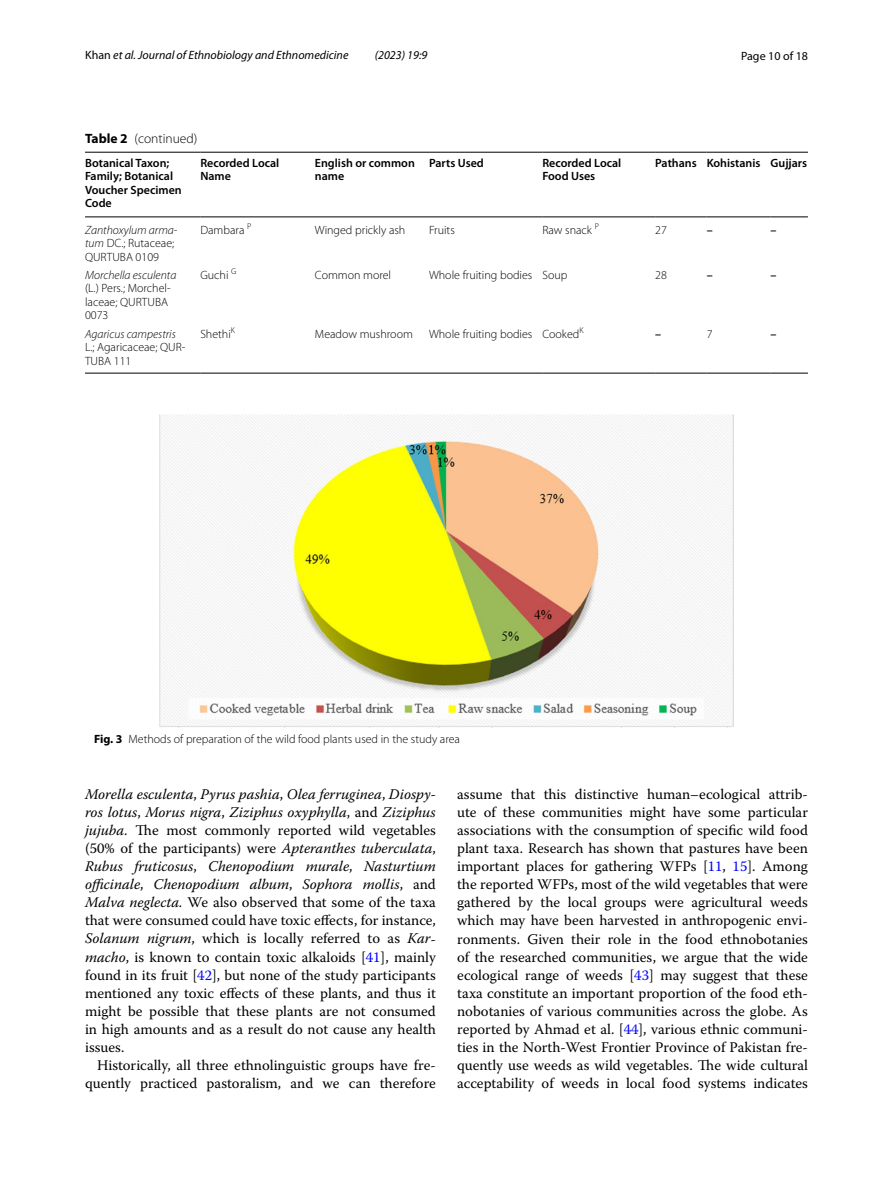
<style>
.page{position:relative;width:893px;height:1187px;background:#fff}
.page>*{position:absolute;margin:0;border:0;box-sizing:border-box;transform-origin:0 0}
.t1{font:14.7px/18px "Warnock Pro";color:#000;text-align:justify}
.t2{font:300 13.5px "Myriad Pro";color:#000}
.t3{font:300 12px/13.5px "Myriad Pro";color:#000}
.t4{font:600 12px/13.5px "Myriad Pro";color:#000}
.t5{font:italic 12px "Myriad Pro";color:#000}
.t6{font:italic 300 12px "Myriad Pro";color:#000}
.t7{font:12px "Myriad Pro";color:#000}
.s1{font-style:normal}
.s2{font-weight:700}
.s3{font-style:italic}
.s4{color:#00f}
</style>
<div class="page">
<hr style="left:85px;top:152px;width:115px;height:1px;background:#000">
<hr style="left:85px;top:217px;width:115px;height:1px;background:#000">
<hr style="left:200px;top:152px;width:115px;height:1px;background:#000">
<hr style="left:200px;top:217px;width:115px;height:1px;background:#000">
<hr style="left:315px;top:152px;width:114px;height:1px;background:#000">
<hr style="left:315px;top:217px;width:114px;height:1px;background:#000">
<hr style="left:429px;top:152px;width:113px;height:1px;background:#000">
<hr style="left:429px;top:217px;width:113px;height:1px;background:#000">
<hr style="left:542px;top:152px;width:113px;height:1px;background:#000">
<hr style="left:542px;top:217px;width:113px;height:1px;background:#000">
<hr style="left:655px;top:152px;width:52px;height:1px;background:#000">
<hr style="left:655px;top:217px;width:52px;height:1px;background:#000">
<hr style="left:707px;top:152px;width:63px;height:1px;background:#000">
<hr style="left:707px;top:217px;width:63px;height:1px;background:#000">
<hr style="left:770px;top:152px;width:38px;height:1px;background:#000">
<hr style="left:770px;top:217px;width:38px;height:1px;background:#000">
<hr style="left:85px;top:373px;width:115px;height:1px;background:#000">
<hr style="left:200px;top:373px;width:115px;height:1px;background:#000">
<hr style="left:315px;top:373px;width:114px;height:1px;background:#000">
<hr style="left:429px;top:373px;width:113px;height:1px;background:#000">
<hr style="left:542px;top:373px;width:113px;height:1px;background:#000">
<hr style="left:655px;top:373px;width:52px;height:1px;background:#000">
<hr style="left:707px;top:373px;width:63px;height:1px;background:#000">
<hr style="left:770px;top:373px;width:38px;height:1px;background:#000">
<img style="left:159px;top:414px;width:574px;height:313px">
<p class="t5" style="left:85px;top:48px;width:265px"><span class="s1">Khan</span> et al. Journal of Ethnobiology and Ethnomedicine</p>
<p class="t5" style="left:375px;top:48px;width:54px">(2023) 19:9</p>
<p class="t7" style="left:741px;top:48px;width:68px">Page 10 of 18</p>
<p class="t2" style="left:85px;top:131px;width:114px"><span class="s2">Table 2</span> (continued)</p>
<p class="t4" style="left:85px;top:155px;width:98px">Botanical Taxon;<br>Family; Botanical<br>Voucher Specimen<br>Code</p>
<p class="t4" style="left:200px;top:155px;width:81px">Recorded Local<br>Name</p>
<p class="t4" style="left:315px;top:155px;width:101px">English or common name</p>
<p class="t4" style="left:429px;top:155px;width:56px">Parts Used</p>
<p class="t4" style="left:542px;top:155px;width:81px">Recorded Local<br>Food Uses</p>
<p class="t4" style="left:655px;top:155px;width:154px">Pathans Kohistanis Gujjars</p>
<p class="t3" style="left:85px;top:223px;width:94px"><span class="s3">Zanthoxylum arma&shy;tum</span> DC.; Rutaceae;<br>QURTUBA 0109</p>
<p class="t3" style="left:200px;top:223px;width:52px">Dambara <sup>P</sup></p>
<p class="t3" style="left:315px;top:223px;width:92px">Winged prickly ash</p>
<p class="t3" style="left:429px;top:223px;width:27px">Fruits</p>
<p class="t3" style="left:542px;top:223px;width:58px">Raw snack <sup>P</sup></p>
<p class="t3" style="left:655px;top:223px;width:13px">27</p>
<p class="t4" style="left:707px;top:222px;width:7px">–</p>
<p class="t4" style="left:770px;top:222px;width:7px">–</p>
<p class="t6" style="left:85px;top:268px;width:93px">Morchella esculenta</p>
<p class="t3" style="left:85px;top:282px;width:87px">(L.) Pers.; Morchel&shy;laceae; QURTUBA<br>0073</p>
<p class="t3" style="left:200px;top:268px;width:38px">Guchi <sup>G</sup></p>
<p class="t3" style="left:315px;top:268px;width:78px">Common morel</p>
<p class="t3" style="left:429px;top:268px;width:140px">Whole fruiting bodies Soup</p>
<p class="t3" style="left:655px;top:268px;width:13px">28</p>
<p class="t4" style="left:707px;top:268px;width:7px">–</p>
<p class="t4" style="left:770px;top:268px;width:7px">–</p>
<p class="t6" style="left:85px;top:327px;width:92px">Agaricus campestris</p>
<p class="t3" style="left:85px;top:340px;width:102px">L.; Agaricaceae; QUR-<br>TUBA 111</p>
<p class="t3" style="left:200px;top:327px;width:36px">Shethi<sup>K</sup></p>
<p class="t3" style="left:315px;top:327px;width:99px">Meadow mushroom</p>
<p class="t3" style="left:429px;top:327px;width:156px">Whole fruiting bodies Cooked<sup>K</sup></p>
<p class="t4" style="left:655px;top:326px;width:7px">–</p>
<p class="t3" style="left:707px;top:327px;width:7px">7</p>
<p class="t4" style="left:770px;top:326px;width:7px">–</p>
<p class="t3" style="left:94px;top:732px;width:367px"><span class="s2">Fig. 3</span> Methods of preparation of the wild food plants used in the study area</p>
<p class="t1" style="left:85px;top:785px;width:352px"><span class="s3">Morella esculenta</span>, <span class="s3">Pyrus pashia</span>, <span class="s3">Olea ferruginea</span>, <span class="s3">Diospy&shy;ros lotus</span>, <span class="s3">Morus nigra</span>, <span class="s3">Ziziphus oxyphylla</span>, and <span class="s3">Ziziphus jujuba.</span> The most commonly reported wild vegetables (50% of the participants) were <span class="s3">Apteranthes tuberculata</span>, <span class="s3">Rubus fruticosus</span>, <span class="s3">Chenopodium murale</span>, <span class="s3">Nasturtium officinale</span>, <span class="s3">Chenopodium album</span>, <span class="s3">Sophora mollis</span>, and <span class="s3">Malva neglecta.</span> We also observed that some of the taxa that were consumed could have toxic effects, for instance, <span class="s3">Solanum nigrum</span>, which is locally referred to as <span class="s3">Kar&shy;macho</span>, is known to contain toxic alkaloids [<span class="s4">41</span>], mainly found in its fruit [<span class="s4">42</span>], but none of the study participants mentioned any toxic effects of these plants, and thus it might be possible that these plants are not consumed in high amounts and as a result do not cause any health issues.</p>
<p class="t1" style="left:85px;top:1055px;width:352px;text-align:right">Historically, all three ethnolinguistic groups have fre&shy;quently practiced pastoralism, and we can therefore</p>
<p class="t1" style="left:457px;top:785px;width:352px">assume that this distinctive human–ecological attrib&shy;ute of these communities might have some particular associations with the consumption of specific wild food plant taxa. Research has shown that pastures have been important places for gathering WFPs [<span class="s4">11</span>, <span class="s4">15</span>]. Among the reported WFPs, most of the wild vegetables that were gathered by the local groups were agricultural weeds which may have been harvested in anthropogenic envi&shy;ronments. Given their role in the food ethnobotanies of the researched communities, we argue that the wide ecological range of weeds [<span class="s4">43</span>] may suggest that these taxa constitute an important proportion of the food eth&shy;nobotanies of various communities across the globe. As reported by Ahmad et al. [<span class="s4">44</span>], various ethnic communi&shy;ties in the North-West Frontier Province of Pakistan fre&shy;quently use weeds as wild vegetables. The wide cultural acceptability of weeds in local food systems indicates</p>
</div>
